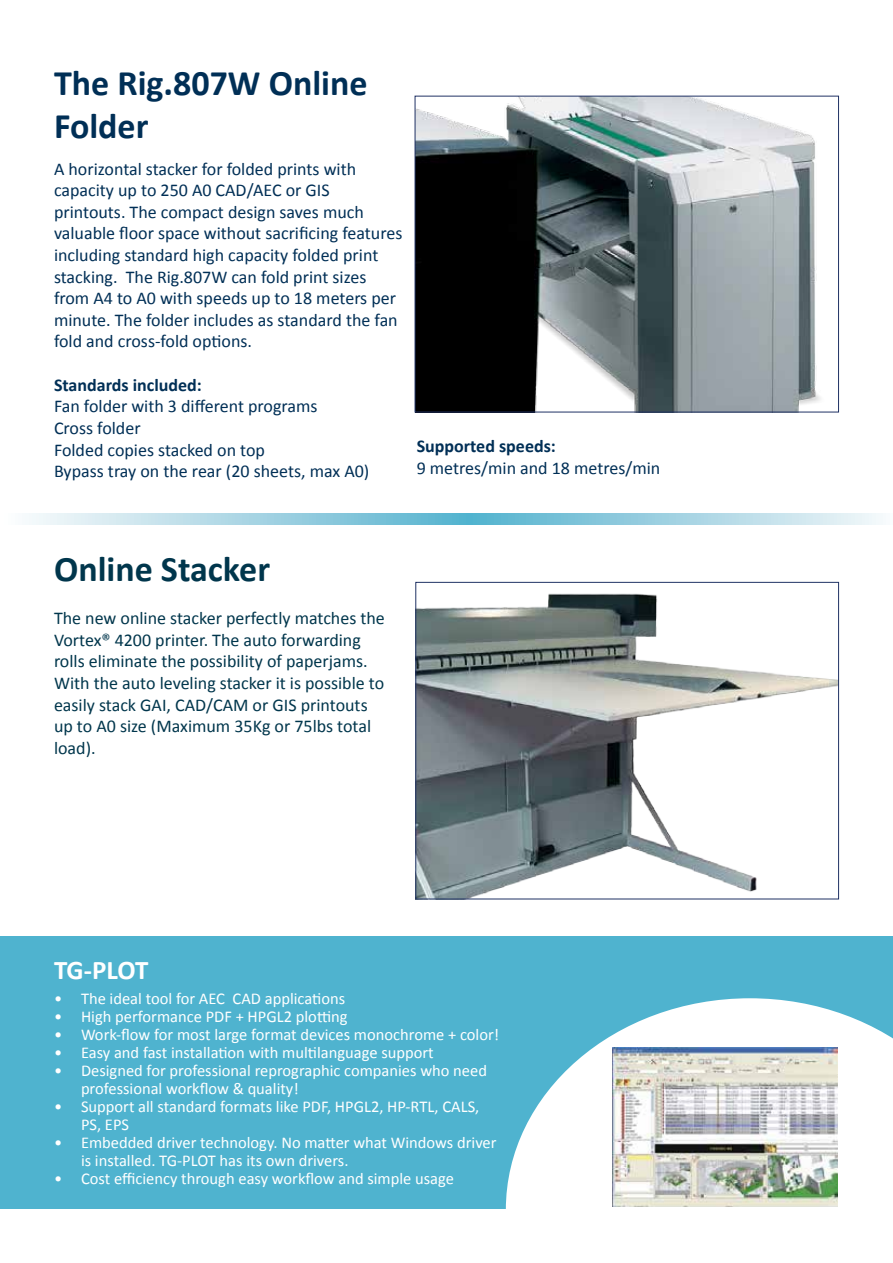
<style>
.page{position:relative;width:893px;height:1263px;background:#fff}
.page>*{position:absolute;margin:0;border:0;box-sizing:border-box;transform-origin:0 0}
.t1{font:700 36px/43.2px "Calibri";color:#002f56}
.t2{font:700 36px "Calibri";color:#00364c}
.t3{font:700 27px "Calibri";letter-spacing:-.02em;color:#fff}
.t4{font:18px/21.6px "Calibri";color:#002f56}
.t5{font:18px/21.6px "Calibri";color:#00364c}
.t6{font:700 18px "Calibri";color:#002f56}
.t7{font:16.5px/18px "Calibri";color:#fff}
</style>
<div class="page">
<div style="left:0;top:936px;width:893px;height:273px;background:#4fb3cf"></div>
<img style="left:417px;top:98px;width:404px;height:312px">
<div style="left:415px;top:96px;width:424px;height:316px;border:1px solid #203264"></div>
<img style="left:417px;top:593px;width:420px;height:304px">
<div style="left:415px;top:582px;width:424px;height:317px;border:1px solid #203264"></div>
<svg style="left:506px;top:998px;width:387px;height:211px;fill:#fff"></svg>
<img style="left:612px;top:1047px;width:225px;height:159px">
<svg style="left:29px;top:513px;width:854px;height:11px;background:#a4d4e3"></svg>
<h1 class="t1" style="left:54px;top:60px;width:315px">The Rig.807W Online<br>Folder</h1>
<p class="t4" style="left:54px;top:157px;width:350px">A horizontal stacker for folded prints with capacity up to 250 A0 CAD/AEC or GIS printouts. The compact design saves much valuable floor space without sacrificing features including standard high capacity folded print stacking. The Rig.807W can fold print sizes from A4 to A0 with speeds up to 18 meters per minute. The folder includes as standard the fan fold and cross-fold options.</p>
<p class="t6" style="left:54px;top:374px;width:149px">Standards included:</p>
<p class="t4" style="left:54px;top:395px;width:317px">Fan folder with 3 different programs<br>Cross folder<br>Folded copies stacked on top<br>Bypass tray on the rear (20 sheets, max A0)</p>
<p class="t6" style="left:417px;top:435px;width:141px">Supported speeds:</p>
<p class="t4" style="left:417px;top:456px;width:245px">9 metres/min and 18 metres/min</p>
<h1 class="t2" style="left:54px;top:547px;width:218px">Online Stacker</h1>
<p class="t5" style="left:54px;top:606px;width:332px">The new online stacker perfectly matches the Vortex® 4200 printer. The auto forwarding rolls eliminate the possibility of paperjams.<br>With the auto leveling stacker it is possible to easily stack GAI, CAD/CAM or GIS printouts up to A0 size (Maximum 35Kg or 75lbs total load).</p>
<h2 class="t3" style="left:54px;top:953px;width:96px">TG-PLOT</h2>
<p class="t7" style="left:54px;top:988px;width:293px">• The ideal tool for AEC CAD applications</p>
<p class="t7" style="left:54px;top:1006px;width:295px">• High performance PDF + HPGL2 plotting</p>
<p class="t7" style="left:54px;top:1024px;width:447px">• Work-flow for most large format devices monochrome + color!</p>
<p class="t7" style="left:54px;top:1042px;width:381px">• Easy and fast installation with multilanguage support</p>
<p class="t7" style="left:81px;top:1060px;width:407px;text-indent:-27px">• Designed for professional reprographic companies who need professional workflow &amp; quality!</p>
<p class="t7" style="left:81px;top:1096px;width:400px;text-indent:-27px">• Support all standard formats like PDF, HPGL2, HP-RTL, CALS,<br>PS, EPS</p>
<p class="t7" style="left:81px;top:1132px;width:417px;text-indent:-27px">• Embedded driver technology. No matter what Windows driver is installed. TG-PLOT has its own drivers.</p>
<p class="t7" style="left:54px;top:1168px;width:402px">• Cost efficiency through easy workflow and simple usage</p>
</div>
